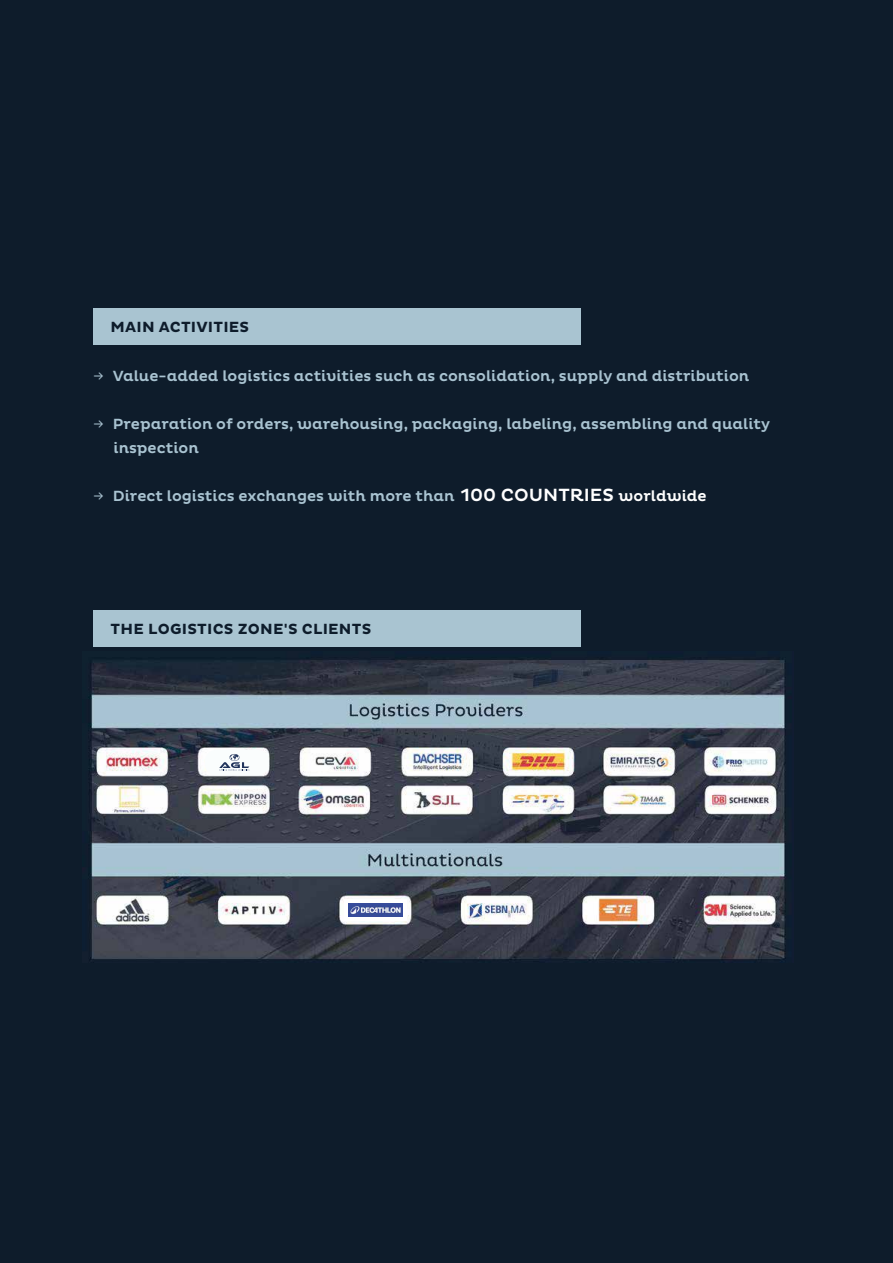
<style>
.page{position:relative;width:893px;height:1263px;background:#0e1c2b}
.page>*{position:absolute;margin:0;border:0;box-sizing:border-box;transform-origin:0 0}
.t1{font:500 15px/24px "Pluto";color:#a9c3d1}
.t2{font:700 15px "Pluto";letter-spacing:.015em;color:#0e1c2b}
.t3{font:15px "Klavika Arrows";color:#a9c2d0}
.s1{font-size:18px;color:#fff}
.s2{color:#fff}
</style>
<div class="page">
<img style="left:83px;top:660px;width:708px;height:302px">
<div style="left:93px;top:308px;width:487px;height:37px;background:#a9c4d1"></div>
<div style="left:93px;top:610px;width:487px;height:37px;background:#a9c4d1"></div>
<div style="left:344px;top:899px;width:63px;height:21px;background:#fff"></div>
<img style="left:348px;top:903px;width:55px;height:13px">
<div style="left:205px;top:750px;width:64px;height:25px;background:#fafdfd;border-radius:11px"></div>
<svg style="left:219px;top:754px;width:30px;height:16px"></svg>
<p class="t2" style="left:111px;top:319px;width:140px">MAIN ACTIVITIES</p>
<p class="t3" style="left:93px;top:371px;width:12px">b</p>
<p class="t3" style="left:93px;top:419px;width:12px">b</p>
<p class="t3" style="left:93px;top:491px;width:12px">b</p>
<p class="t1" style="left:113px;top:364px;width:638px">Value-added logistics activities such as consolidation, supply and distribution</p>
<p class="t1" style="left:113px;top:412px;width:659px">Preparation of orders, warehousing, packaging, labeling, assembling and quality inspection</p>
<p class="t1" style="left:113px;top:484px;width:595px">Direct logistics exchanges with more than <span class="s1">100 COUNTRIES</span> <span class="s2">worldwide</span></p>
<p class="t2" style="left:111px;top:620px;width:262px">THE LOGISTICS ZONE'S CLIENTS</p>
</div>
